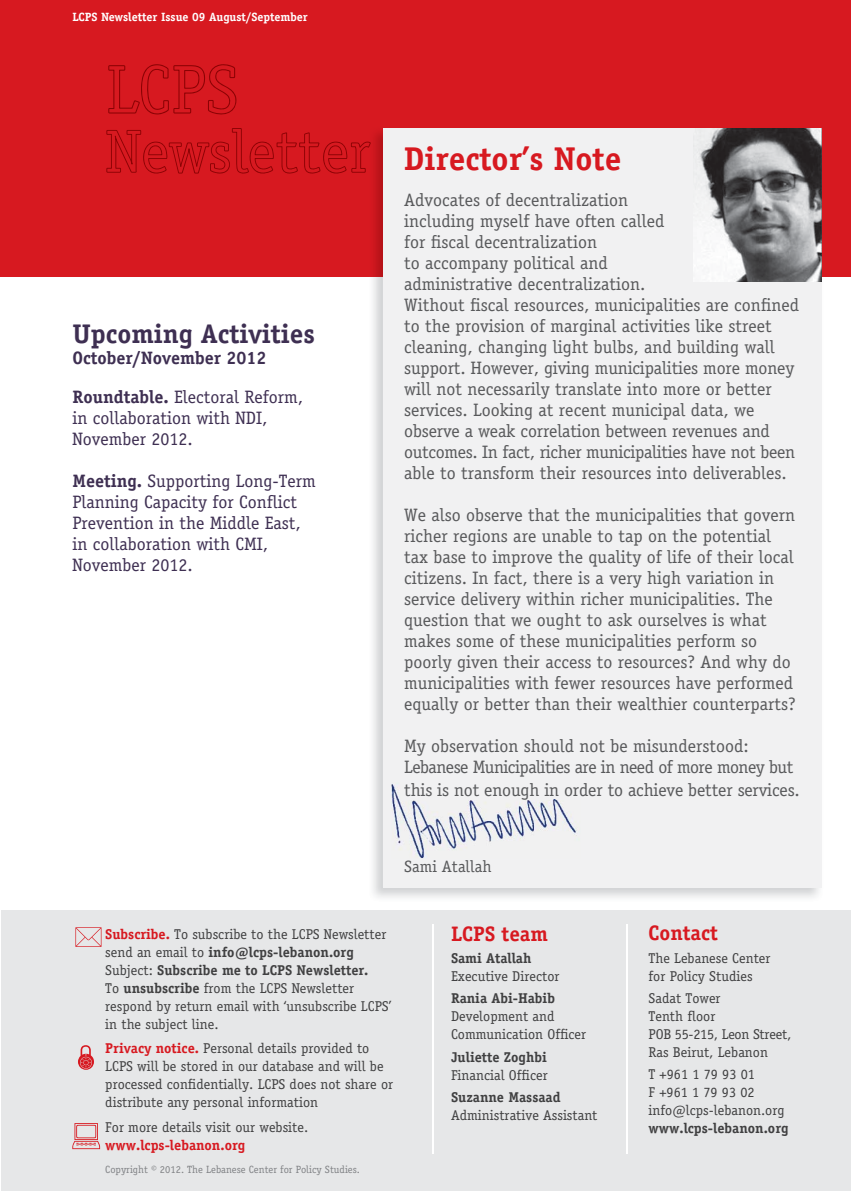
<style>
.page{position:relative;width:851px;height:1191px;background:#fff}
.page>*{position:absolute;margin:0;border:0;box-sizing:border-box;transform-origin:0 0}
.t1{font:700 33px "Officina Serif Std";color:#d71920}
.t2{font:700 27px "Officina Serif Std";color:#3e2f52}
.t3{font:700 21px "Officina Serif Std";color:#d71920}
.t4{font:18px/21px "Officina Serif Std";color:#58595b}
.t5{font:18px/21px "Officina Serif Std";color:#3e2f52}
.t6{font:700 18px/39px "Officina Serif Std";color:#3e2f52}
.t7{font:16.5px "Officina Serif Std";color:#58595b}
.t8{font:14.25px/18px "Officina Serif Std";color:#404041}
.t9{font:700 14.25px "Officina Serif Std";color:#404041}
.t10{font:700 14.25px "Officina Serif Std";color:#d71920}
.t11{font:700 12px "Officina Serif Std";color:#fff}
.t12{font:10.5px "Officina Serif Std";color:#808285}
.s1{font-weight:400}
.s2{font-weight:700}
.s3{font-weight:700;color:#d71920}
</style>
<div class="page">
<div style="left:0;top:0;width:850px;height:277px;background:#d71920"></div>
<div style="left:1px;top:910px;width:849px;height:281px;background:#e6e7e8"></div>
<svg style="left:75px;top:927px;width:26px;height:20px"></svg>
<svg style="left:72px;top:1123px;width:28px;height:26px"></svg>
<svg style="left:78px;top:1045px;width:16px;height:24px"></svg>
<hr style="left:625px;top:924px;width:2px;height:229px;background:#fff">
<hr style="left:432px;top:924px;width:2px;height:229px;background:#fff">
<img style="left:370px;top:128px;width:452px;height:770px">
<div style="left:383px;top:128px;width:438px;height:759px;background:#f1f1f2"></div>
<img style="left:693px;top:128px;width:128px;height:154px">
<img style="left:391px;top:784px;width:186px;height:74px">
<img style="left:404px;top:784px;width:173px;height:15px">
<svg style="left:108px;top:64px;width:128px;height:51px"></svg>
<svg style="left:106px;top:128px;width:264px;height:46px"></svg>
<p class="t11" style="left:72px;top:12px;width:237px">LCPS Newsletter Issue 09 August/September</p>
<h2 class="t2" style="left:72px;top:323px;width:244px">Upcoming Activities</h2>
<p class="t6" style="left:72px;top:339px;width:232px">October/November 2012<br>Roundtable. <span class="s1">Electoral Reform,</span></p>
<p class="t5" style="left:72px;top:408px;width:197px">in collaboration with NDI,<br>November 2012.</p>
<p class="t5" style="left:72px;top:471px;width:245px"><span class="s2">Meeting.</span> Supporting Long-Term<br>Planning Capacity for Conflict<br>Prevention in the Middle East, in collaboration with CMI,<br>November 2012.</p>
<h1 class="t1" style="left:404px;top:146px;width:218px">Director’s Note</h1>
<p class="t4" style="left:404px;top:191px;width:396px">Advocates of decentralization<br>including myself have often called<br>for fiscal decentralization<br>to accompany political and<br>administrative decentralization.<br>Without fiscal resources, municipalities are confined to the provision of marginal activities like street cleaning, changing light bulbs, and building wall support. However, giving municipalities more money will not necessarily translate into more or better services. Looking at recent municipal data, we observe a weak correlation between revenues and outcomes. In fact, richer municipalities have not been able to transform their resources into deliverables.</p>
<p class="t4" style="left:404px;top:506px;width:393px">We also observe that the municipalities that govern richer regions are unable to tap on the potential tax base to improve the quality of life of their local citizens. In fact, there is a very high variation in service delivery within richer municipalities. The question that we ought to ask ourselves is what makes some of these municipalities perform so poorly given their access to resources? And why do municipalities with fewer resources have performed equally or better than their wealthier counterparts?</p>
<p class="t4" style="left:404px;top:736px;width:397px;line-height:21.8px">My observation should not be misunderstood:<br>Lebanese Municipalities are in need of more money but this is not enough in order to achieve better services.</p>
<p class="t7" style="left:404px;top:860px;width:89px">Sami Atallah</p>
<p class="t8" style="left:105px;top:926px;width:287px"><span class="s3">Subscribe.</span> To subscribe to the LCPS Newsletter send an email to <span class="s2">info@lcps-lebanon.org </span>Subject: <span class="s2">Subscribe me to LCPS Newsletter.<br></span>To <span class="s2">unsubscribe</span> from the LCPS Newsletter respond by return email with ‘unsubscribe LCPS’ in the subject line.</p>
<p class="t8" style="left:105px;top:1040px;width:289px"><span class="s3">Privacy notice.</span> Personal details provided to LCPS will be stored in our database and will be processed confidentially. LCPS does not share or distribute any personal information</p>
<p class="t8" style="left:105px;top:1119px;width:204px">For more details visit our website.</p>
<p class="t10" style="left:105px;top:1139px;width:141px">www.lcps-lebanon.org</p>
<p class="t12" style="left:105px;top:1166px;width:256px">Copyright © 2012. The Lebanese Center for Policy Studies.</p>
<p class="t3" style="left:451px;top:925px;width:98px">LCPS team</p>
<p class="t9" style="left:451px;top:952px;width:82px">Sami Atallah</p>
<p class="t8" style="left:451px;top:968px;width:110px">Executive Director</p>
<p class="t9" style="left:451px;top:993px;width:105px">Rania Abi-Habib</p>
<p class="t8" style="left:451px;top:1008px;width:137px">Development and<br>Communication Officer</p>
<p class="t9" style="left:451px;top:1051px;width:97px">Juliette Zoghbi</p>
<p class="t8" style="left:451px;top:1066px;width:98px">Financial Officer</p>
<p class="t9" style="left:451px;top:1091px;width:111px">Suzanne Massaad</p>
<p class="t8" style="left:451px;top:1107px;width:148px">Administrative Assistant</p>
<p class="t3" style="left:648px;top:925px;width:71px">Contact</p>
<p class="t8" style="left:648px;top:950px;width:123px">The Lebanese Center for Policy Studies</p>
<p class="t8" style="left:648px;top:990px;width:144px">Sadat Tower<br>Tenth floor<br>POB 55-215, Leon Street,<br>Ras Beirut, Lebanon</p>
<p class="t8" style="left:648px;top:1066px;width:137px">T +961 1 79 93 01<br>F +961 1 79 93 02 info@lcps-lebanon.org</p>
<p class="t9" style="left:648px;top:1123px;width:141px">www.lcps-lebanon.org</p>
</div>
